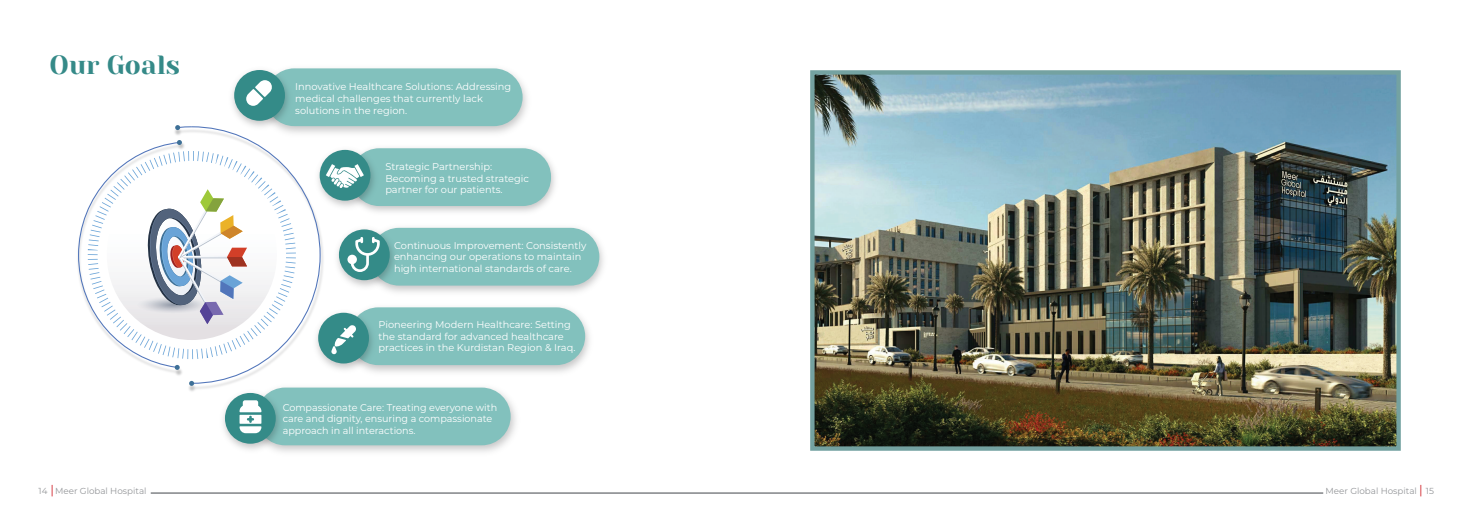
<style>
.page{position:relative;width:1474px;height:521px;background:#fff}
.page>*{position:absolute;margin:0;border:0;box-sizing:border-box;transform-origin:0 0}
.t1{font:26.25px "Yeseva One";color:#358a88}
.t2{font:9.8px/11.8px "Montserrat";color:#fff}
.t3{font:8.75px "Montserrat";color:#939598}
.s1{font-size:12.25px;color:#d1232a}
</style>
<div class="page">
<hr style="left:737px;top:492px;width:586px;height:2px;background:#939598">
<hr style="left:151px;top:492px;width:586px;height:2px;background:#939598">
<img style="left:815px;top:75px;width:580px;height:371px">
<div style="left:810px;top:70px;width:590px;height:381px;border:4px solid #74a2a1"></div>
<img style="left:400px;top:227px;width:204px;height:66px">
<div style="left:370px;top:228px;width:229px;height:58px;background:#82c1bd;border-radius:29px"></div>
<img style="left:380px;top:227px;width:20px;height:65px">
<div style="left:339px;top:229px;width:51px;height:51px;background:#348b88;border-radius:50%"></div>
<img style="left:380px;top:68px;width:147px;height:66px">
<div style="left:265px;top:68px;width:257px;height:58px;background:#82c1bd;border-radius:29px"></div>
<img style="left:232px;top:68px;width:64px;height:56px">
<div style="left:234px;top:70px;width:51px;height:51px;background:#348b88;border-radius:50%"></div>
<svg style="left:246px;top:80px;width:26px;height:26px"></svg>
<img style="left:381px;top:148px;width:174px;height:64px">
<div style="left:351px;top:148px;width:200px;height:58px;background:#82c1bd;border-radius:28px"></div>
<img style="left:380px;top:307px;width:210px;height:66px">
<div style="left:349px;top:307px;width:236px;height:58px;background:#82c1bd;border-radius:29px"></div>
<img style="left:286px;top:388px;width:230px;height:64px">
<div style="left:256px;top:387px;width:254px;height:58px;background:#82c1bd;border-radius:29px"></div>
<img style="left:223px;top:393px;width:63px;height:59px">
<div style="left:225px;top:393px;width:51px;height:51px;background:#348b88;border-radius:50%"></div>
<svg style="left:239px;top:400px;width:22px;height:33px"></svg>
<svg style="left:78px;top:124px;width:302px;height:266px"></svg>
<h1 class="t1" style="left:50px;top:45px;width:132px">Our Goals</h1>
<p class="t2" style="left:295px;top:80px;width:217px">Innovative Healthcare Solutions: Addressing medical challenges that currently lack solutions in the region.</p>
<p class="t2" style="left:385px;top:160px;width:145px">Strategic Partnership:<br>Becoming a trusted strategic partner for our patients.</p>
<p class="t2" style="left:394px;top:239px;width:194px">Continuous Improvement: Consistently enhancing our operations to maintain high international standards of care.</p>
<p class="t2" style="left:378px;top:318px;width:198px">Pioneering Modern Healthcare: Setting the standard for advanced healthcare practices in the Kurdistan Region &amp; Iraq.</p>
<p class="t2" style="left:283px;top:401px;width:216px">Compassionate Care: Treating everyone with care and dignity, ensuring a compassionate approach in all interactions.</p>
<p class="t3" style="left:39px;top:485px;width:109px">14 <span class="s1">|</span>Meer Global Hospital</p>
<p class="t3" style="left:1325px;top:485px;width:110px">Meer Global Hospital <span class="s1">|</span> 15</p>
</div>
